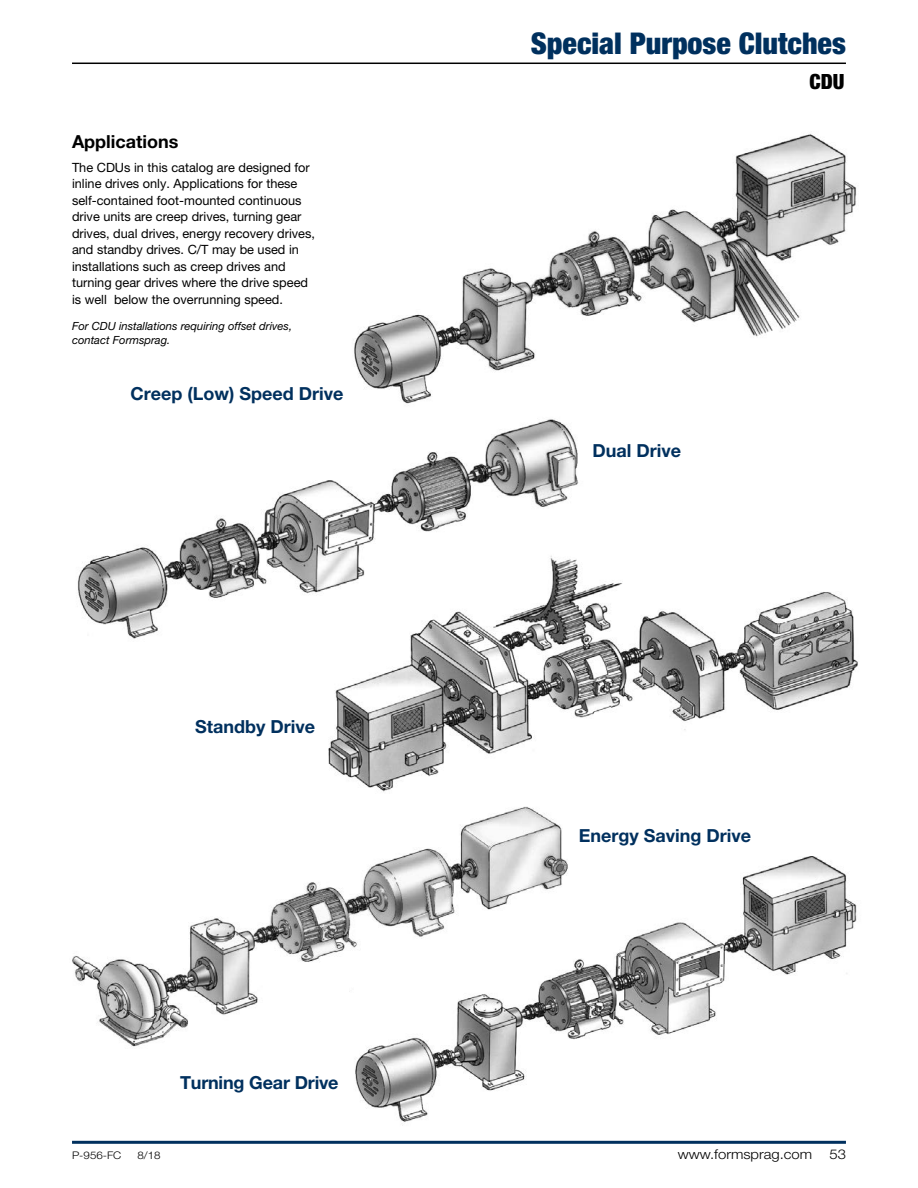
<style>
.page{position:relative;width:918px;height:1188px;background:#fff}
.page>*{position:absolute;margin:0;border:0;box-sizing:border-box;transform-origin:0 0}
.t1{font:900 condensed 30px "Helvetica Neue LT Std";color:#00305e}
.t2{font:900 condensed 21px "Helvetica Neue LT Std";color:#000}
._04_Blue_Subhead_12p{font:700 18px "Helvetica Neue LT Std";color:#00305e}
._04_Black_Subhead_12{font:700 18px "Helvetica Neue LT Std";color:#000}
.t3{font:300 13.5px "Helvetica Neue LT Std";color:#000;scale:1.1 1}
._00_Text{font:12.75px/16.5px "Helvetica Neue LT Std";color:#000}
._00_Text_Small_Itali{font:italic 11.25px/14.2px "Helvetica Neue LT Std";color:#000}
.t4{font:300 10.5px "Helvetica Neue LT Std";color:#000;scale:1.1 1}
</style>
<div class="page">
<hr style="left:72px;top:1141px;width:774px;height:3px;background:#00305e">
<hr style="left:72px;top:63px;width:774px;height:1px;background:#000">
<img style="left:355px;top:856px;width:502px;height:270px">
<img style="left:354px;top:133px;width:503px;height:271px">
<img style="left:77px;top:419px;width:502px;height:220px">
<svg style="left:572px;top:856px;width:5px;height:196px"></svg>
<img style="left:72px;top:806px;width:500px;height:246px">
<img style="left:319px;top:546px;width:539px;height:246px">
<p class="_04_Black_Subhead_12" style="left:72px;top:130px;width:108px">Applications</p>
<p class="_00_Text" style="left:72px;top:159px;width:245px">The CDUs in this catalog are designed for inline drives only. Applications for these self-contained foot-mounted continuous drive units are creep drives, turning gear drives, dual drives, energy recovery drives, and standby drives. C/T may be used in installations such as creep drives and turning gear drives where the drive speed is well below the overrunning speed.</p>
<p class="_00_Text_Small_Itali" style="left:72px;top:319px;width:222px">For CDU installations requiring offset drives, contact Formsprag.</p>
<p class="_04_Blue_Subhead_12p" style="left:131px;top:382px;width:215px">Creep (Low) Speed Drive</p>
<p class="_04_Blue_Subhead_12p" style="left:195px;top:716px;width:122px">Standby Drive</p>
<p class="_04_Blue_Subhead_12p" style="left:180px;top:1072px;width:160px">Turning Gear Drive</p>
<p class="t1" style="left:531px;top:25px;width:317px">Special Purpose Clutches</p>
<p class="t2" style="left:810px;top:69px;width:37px">CDU</p>
<p class="_04_Blue_Subhead_12p" style="left:592px;top:440px;width:90px">Dual Drive</p>
<p class="_04_Blue_Subhead_12p" style="left:579px;top:824px;width:174px">Energy Saving Drive</p>
<p class="t4" style="left:72px;top:1149px;width:46px">P-956-FC</p>
<p class="t4" style="left:138px;top:1149px;width:23px">8/18</p>
<p class="t3" style="left:678px;top:1146px;width:124px">www.formsprag.com</p>
<p class="t3" style="left:829px;top:1146px;width:17px">53</p>
</div>
